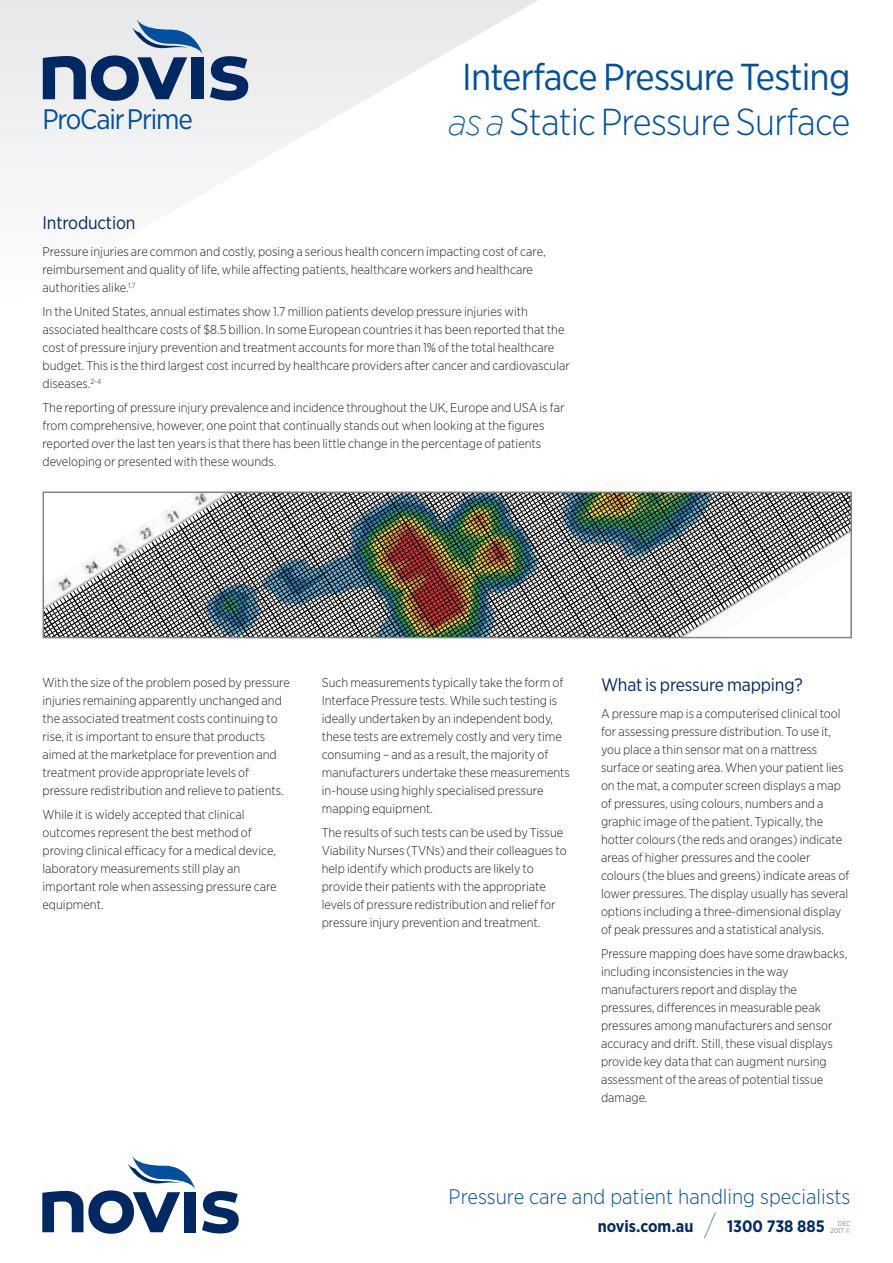
<style>
.page{position:relative;width:893px;height:1263px;background:#fff}
.page>*{position:absolute;margin:0;border:0;box-sizing:border-box;transform-origin:0 0}
.t1{font:37.5px/45px "Gotham Narrow";letter-spacing:-.02em;color:#01509f;text-align:center}
.t2{font:28.2px "Gotham Narrow";letter-spacing:-.04em;color:#01509f}
.t3{font:300 21px "Gotham Narrow";color:#01509f}
.t4{font:18px "Gotham Narrow";letter-spacing:-.01em;color:#002964}
.t5{font:700 16.5px "Gotham Narrow";color:#002964}
.t6{font:300 12.75px/18px "Gotham Narrow";color:#231f20}
.t7{font:6.9px/6.3px "Gotham Narrow";color:#808285;text-align:right}
.s1{font-weight:200;font-style:italic}
.s2{font-weight:300}
.s3{font-weight:100;font-size:28.5px;color:#01509f}
</style>
<div class="page">
<svg style="left:0;top:0;width:538px;height:182px"></svg>
<div style="left:192px;top:57px;width:12px;height:42px;background:#002964"></div>
<svg style="left:210px;top:56px;width:38px;height:45px;background:#567096"></svg>
<svg style="left:43px;top:19px;width:160px;height:82px;background:#94a5bd"></svg>
<svg style="left:744px;top:494px;width:105px;height:105px"></svg>
<img style="left:46px;top:494px;width:698px;height:141px">
<div style="left:43px;top:491px;width:809px;height:147px;border:2px solid #808385"></div>
<div style="left:185px;top:1192px;width:11px;height:40px;background:#002964"></div>
<svg style="left:202px;top:1191px;width:37px;height:42px"></svg>
<svg style="left:42px;top:1156px;width:153px;height:78px"></svg>
<h2 class="t2" style="left:43px;top:101px;width:152px">ProCair Prime</h2>
<h1 class="t1" style="left:448px;top:53px;width:404px">Interface Pressure Testing <span class="s1">as a</span> <span class="s2">Static Pressure Surface</span></h1>
<h3 class="t4" style="left:43px;top:212px;width:95px">Introduction</h3>
<p class="t6" style="left:43px;top:242px;width:505px">Pressure injuries are common and costly, posing a serious health concern impacting cost of care, reimbursement and quality of life, while affecting patients, healthcare workers and healthcare authorities alike.<sup>1,7</sup></p>
<p class="t6" style="left:43px;top:302px;width:529px">In the United States, annual estimates show 1.7 million patients develop pressure injuries with associated healthcare costs of $8.5 billion. In some European countries it has been reported that the cost of pressure injury prevention and treatment accounts for more than 1% of the total healthcare budget. This is the third largest cost incurred by healthcare providers after cancer and cardiovascular diseases.<sup>2-4</sup></p>
<p class="t6" style="left:43px;top:398px;width:523px">The reporting of pressure injury prevalence and incidence throughout the UK, Europe and USA is far from comprehensive, however, one point that continually stands out when looking at the figures reported over the last ten years is that there has been little change in the percentage of patients developing or presented with these wounds.</p>
<p class="t6" style="left:43px;top:673px;width:249px">With the size of the problem posed by pressure injuries remaining apparently unchanged and the associated treatment costs continuing to rise, it is important to ensure that products aimed at the marketplace for prevention and treatment provide appropriate levels of pressure redistribution and relieve to patients.</p>
<p class="t6" style="left:43px;top:805px;width:236px">While it is widely accepted that clinical outcomes represent the best method of proving clinical efficacy for a medical device, laboratory measurements still play an important role when assessing pressure care equipment.</p>
<p class="t6" style="left:322px;top:673px;width:250px">Such measurements typically take the form of Interface Pressure tests. While such testing is ideally undertaken by an independent body, these tests are extremely costly and very time consuming – and as a result, the majority of manufacturers undertake these measurements in-house using highly specialised pressure mapping equipment.</p>
<p class="t6" style="left:322px;top:823px;width:246px">The results of such tests can be used by Tissue Viability Nurses (TVNs) and their colleagues to help identify which products are likely to provide their patients with the appropriate levels of pressure redistribution and relief for pressure injury prevention and treatment.</p>
<h3 class="t4" style="left:601px;top:674px;width:203px">What is pressure mapping?</h3>
<p class="t6" style="left:601px;top:704px;width:250px">A pressure map is a computerised clinical tool for assessing pressure distribution. To use it, you place a thin sensor mat on a mattress surface or seating area. When your patient lies on the mat, a computer screen displays a map of pressures, using colours, numbers and a graphic image of the patient. Typically, the hotter colours (the reds and oranges) indicate areas of higher pressures and the cooler colours (the blues and greens) indicate areas of lower pressures. The display usually has several options including a three-dimensional display of peak pressures and a statistical analysis.</p>
<p class="t6" style="left:601px;top:944px;width:248px">Pressure mapping does have some drawbacks, including inconsistencies in the way manufacturers report and display the pressures, differences in measurable peak pressures among manufacturers and sensor accuracy and drift. Still, these visual displays provide key data that can augment nursing assessment of the areas of potential tissue damage.</p>
<h3 class="t3" style="left:449px;top:1183px;width:403px">Pressure care and patient handling specialists</h3>
<p class="t5" style="left:598px;top:1216px;width:229px">novis.com.au <span class="s3">/</span> 1300 738 885</p>
<p class="t7" style="left:830px;top:1221px;width:22px">DEC<br>2017 ©</p>
</div>
